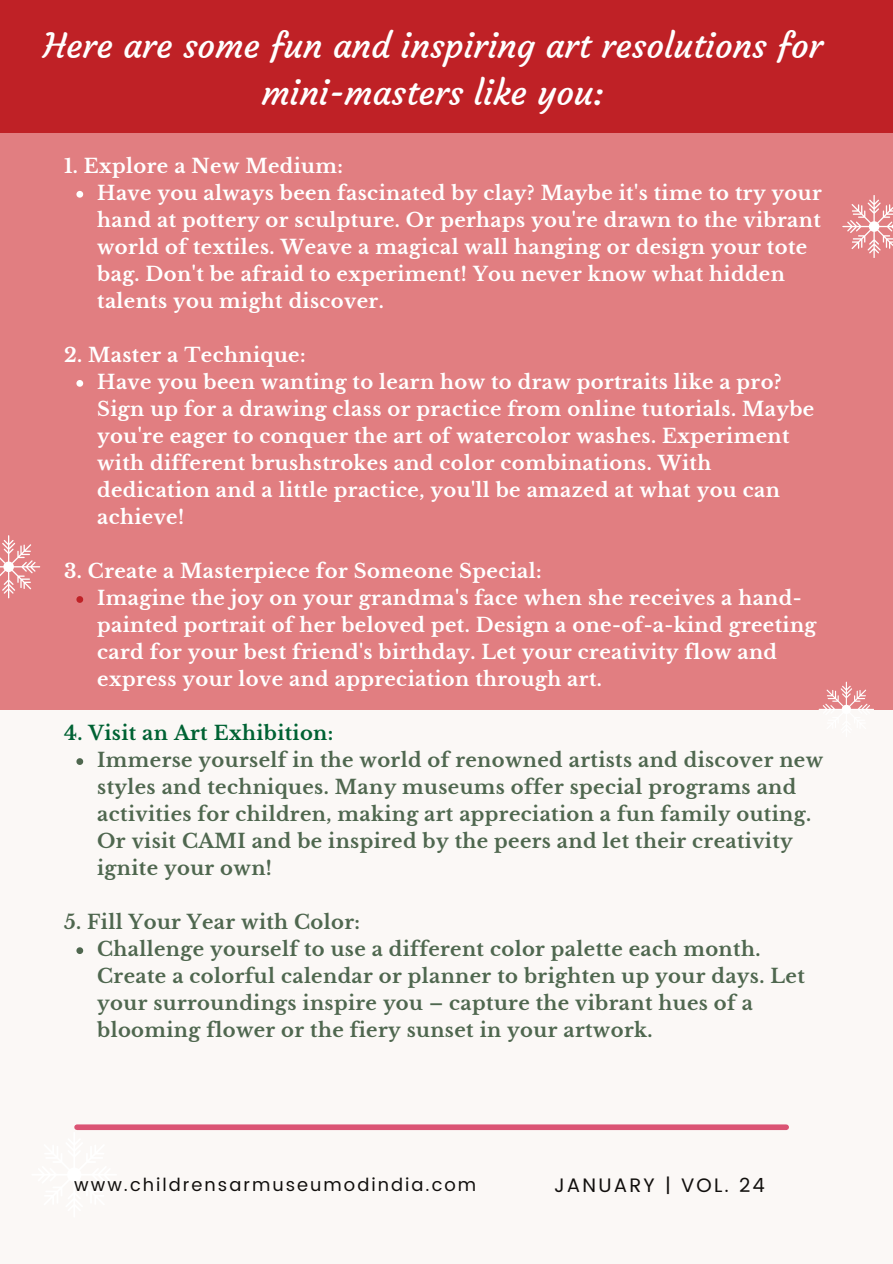
<style>
.page{position:relative;width:893px;height:1264px;background:#fff}
.page>*{position:absolute;margin:0;border:0;box-sizing:border-box;transform-origin:0 0}
.t1{font:34.5px/47.2px "Courgette";color:#fff;text-align:center}
.t2{font:700 19.5px/27px "Libre Baskerville";letter-spacing:.02em;color:#fff}
.t3{font:700 19.5px/27px "Libre Baskerville";letter-spacing:.02em;color:#4f674f}
.t4{font:700 19.5px "Libre Baskerville";letter-spacing:.02em;color:#006233}
.t5{font:19.5px "Poppins";letter-spacing:.11em;color:#110f0d}
.t6{font:18px "Poppins";letter-spacing:.11em;color:#110f0d}
</style>
<div class="page">
<div style="left:0;top:0;width:892px;height:1263px;background:#fbf8f6"></div>
<div style="left:0;top:133px;width:892px;height:576px;background:#e17e81"></div>
<div style="left:0;top:0;width:892px;height:133px;background:#bf2126"></div>
<svg style="left:0;top:535px;width:40px;height:63px"></svg>
<svg style="left:818px;top:681px;width:55px;height:29px"></svg>
<svg style="left:842px;top:195px;width:50px;height:63px"></svg>
<svg style="left:76px;top:191px;width:7px;height:7px"></svg>
<svg style="left:76px;top:380px;width:7px;height:7px"></svg>
<svg style="left:76px;top:596px;width:7px;height:7px"></svg>
<svg style="left:76px;top:758px;width:7px;height:7px"></svg>
<svg style="left:76px;top:947px;width:7px;height:7px"></svg>
<div style="left:77px;top:1124px;width:709px;height:6px;background:#db5474"></div>
<p class="t1" style="left:43px;top:22px;width:781px">Here are some fun and inspiring art resolutions for mini-masters like you:</p>
<p class="t2" style="left:64px;top:152px;width:280px">1. Explore a New Medium:</p>
<p class="t2" style="left:97px;top:179px;width:726px">Have you always been fascinated by clay? Maybe it's time to try your hand at pottery or sculpture. Or perhaps you're drawn to the vibrant world of textiles. Weave a magical wall hanging or design your tote bag. Don't be afraid to experiment! You never know what hidden talents you might discover.</p>
<p class="t2" style="left:64px;top:341px;width:243px">2. Master a Technique:</p>
<p class="t2" style="left:97px;top:368px;width:718px">Have you been wanting to learn how to draw portraits like a pro?<br>Sign up for a drawing class or practice from online tutorials. Maybe you're eager to conquer the art of watercolor washes. Experiment with different brushstrokes and color combinations. With dedication and a little practice, you'll be amazed at what you can achieve!</p>
<p class="t2" style="left:64px;top:557px;width:479px">3. Create a Masterpiece for Someone Special:</p>
<p class="t2" style="left:97px;top:584px;width:720px">Imagine the joy on your grandma's face when she receives a hand&shy;painted portrait of her beloved pet. Design a one-of-a-kind greeting card for your best friend's birthday. Let your creativity flow and express your love and appreciation through art.</p>
<p class="t4" style="left:64px;top:721px;width:271px">4. Visit an Art Exhibition:</p>
<p class="t3" style="left:97px;top:746px;width:727px">Immerse yourself in the world of renowned artists and discover new styles and techniques. Many museums offer special programs and activities for children, making art appreciation a fun family outing.<br>Or visit CAMI and be inspired by the peers and let their creativity ignite your own!</p>
<p class="t3" style="left:64px;top:908px;width:297px">5. Fill Your Year with Color:</p>
<p class="t3" style="left:97px;top:935px;width:709px">Challenge yourself to use a different color palette each month.<br>Create a colorful calendar or planner to brighten up your days. Let your surroundings inspire you – capture the vibrant hues of a blooming flower or the fiery sunset in your artwork.</p>
<p class="t6" style="left:74px;top:1173px;width:403px">www.childrensarmuseumodindia.com</p>
<p class="t5" style="left:554px;top:1173px;width:212px">JANUARY | VOL. 24</p>
</div>
